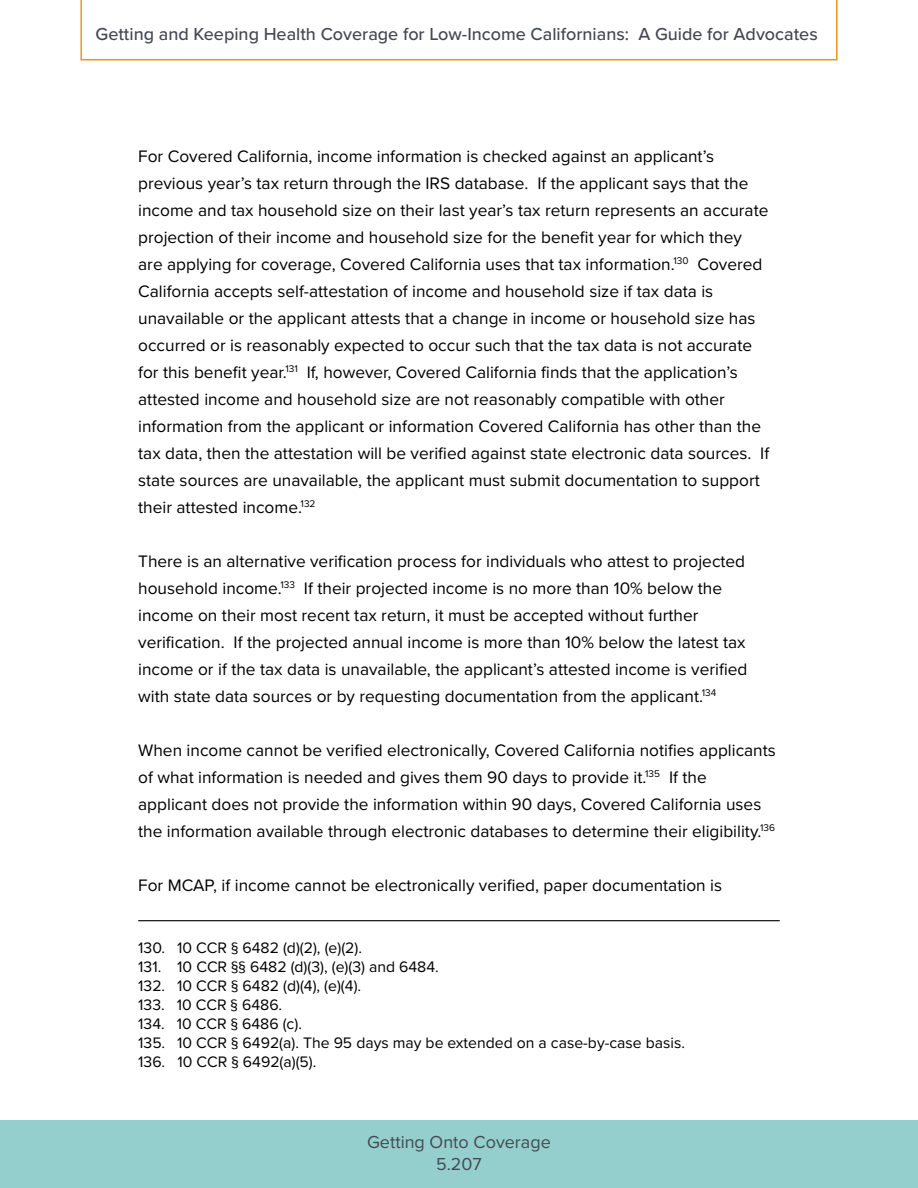
<style>
.page{position:relative;width:918px;height:1188px;background:#fff}
.page>*{position:absolute;margin:0;border:0;box-sizing:border-box;transform-origin:0 0}
.t1{font:500 18px "Proxima Nova";color:#444853}
.t2{font:18px/21.6px "Proxima Nova";color:#444853;text-align:center}
.t3{font:17.25px/27px "Proxima Nova";color:#000}
.t4{font:15.75px/18.9px "Proxima Nova";color:#000}
</style>
<div class="page">
<div style="left:0;top:1120px;width:918px;height:68px;background:#94cfcd"></div>
<svg style="left:80px;top:0;width:758px;height:60px"></svg>
<hr style="left:138px;top:920px;width:642px;height:1px;background:#000">
<p class="t1" style="left:96px;top:23px;width:724px">Getting and Keeping Health Coverage for Low-Income Californians: A Guide for Advocates</p>
<p class="t3" style="left:138px;top:143px;width:633px">For Covered California, income information is checked against an applicant’s previous year’s tax return through the IRS database. If the applicant says that the income and tax household size on their last year’s tax return represents an accurate projection of their income and household size for the benefit year for which they are applying for coverage, Covered California uses that tax information.<sup>130</sup> Covered California accepts self-attestation of income and household size if tax data is unavailable or the applicant attests that a change in income or household size has occurred or is reasonably expected to occur such that the tax data is not accurate for this benefit year.<sup>131</sup> If, however, Covered California finds that the application’s attested income and household size are not reasonably compatible with other information from the applicant or information Covered California has other than the tax data, then the attestation will be verified against state electronic data sources. If state sources are unavailable, the applicant must submit documentation to support their attested income.<sup>132</sup></p>
<p class="t3" style="left:138px;top:548px;width:611px">There is an alternative verification process for individuals who attest to projected household income.<sup>133</sup> If their projected income is no more than 10% below the income on their most recent tax return, it must be accepted without further verification. If the projected annual income is more than 10% below the latest tax income or if the tax data is unavailable, the applicant’s attested income is verified with state data sources or by requesting documentation from the applicant.<sup>134</sup></p>
<p class="t3" style="left:138px;top:737px;width:639px">When income cannot be verified electronically, Covered California notifies applicants of what information is needed and gives them 90 days to provide it.<sup>135</sup> If the applicant does not provide the information within 90 days, Covered California uses the information available through electronic databases to determine their eligibility.<sup>136</sup></p>
<p class="t3" style="left:138px;top:872px;width:585px">For MCAP, if income cannot be electronically verified, paper documentation is</p>
<p class="t4" style="left:138px;top:939px;width:548px">130. 10 CCR § 6482 (d)(2), (e)(2).<br>131. 10 CCR §§ 6482 (d)(3), (e)(3) and 6484.<br>132. 10 CCR § 6482 (d)(4), (e)(4).<br>133. 10 CCR § 6486.<br>134. 10 CCR § 6486 (c).<br>135. 10 CCR § 6492(a). The 95 days may be extended on a case-by-case basis.<br>136. 10 CCR § 6492(a)(5).</p>
<p class="t2" style="left:367px;top:1132px;width:185px">Getting Onto Coverage<br>5.207</p>
</div>
